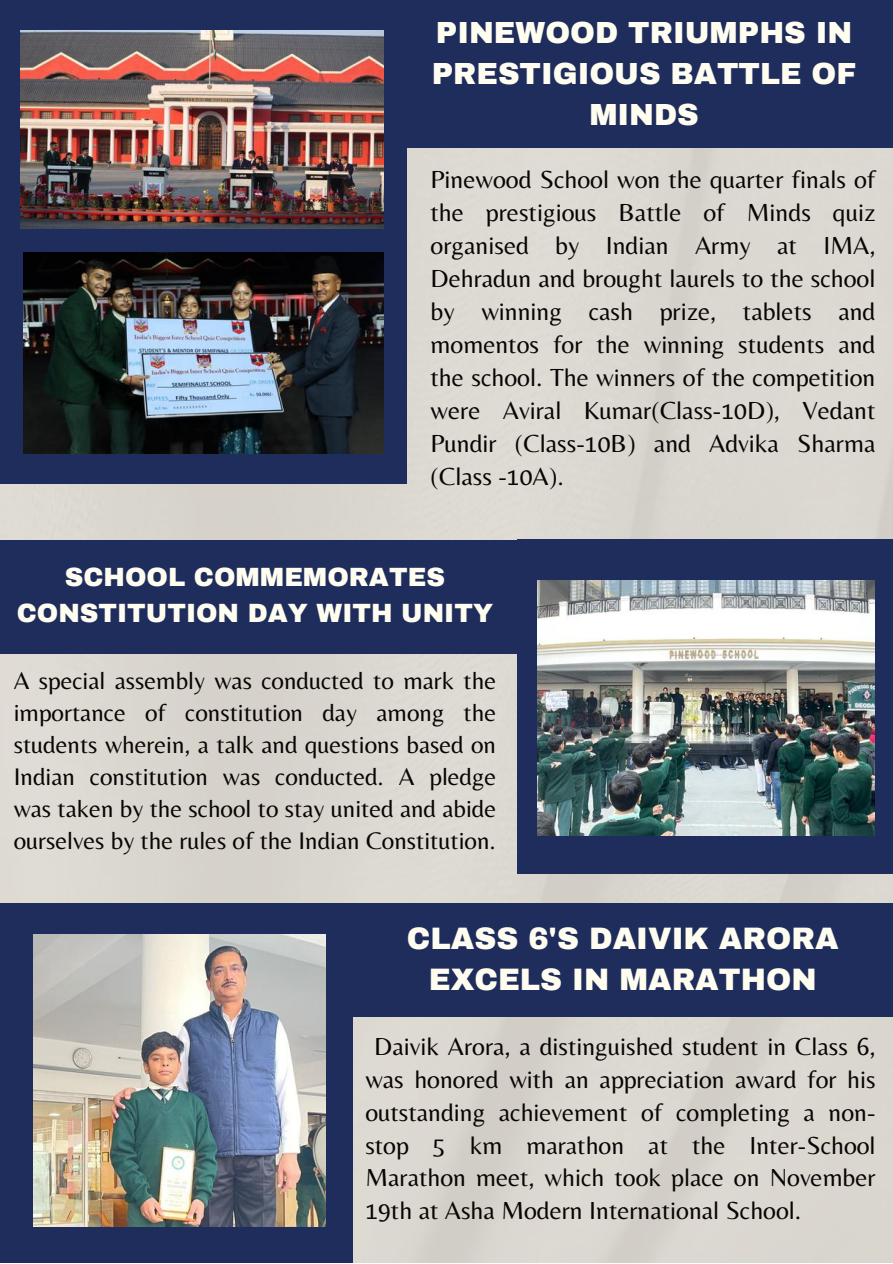
<style>
.page{position:relative;width:893px;height:1264px;background:#fff}
.page>*{position:absolute;margin:0;border:0;box-sizing:border-box;transform-origin:0 0}
.t1{font:900 30.3px/41.7px "Archivo";color:#fffdf0;text-align:center}
.t2{font:900 29.85px/41px "Archivo";color:#fffdf0;text-align:center}
.t3{font:900 25.8px/35.4px "Archivo";color:#fffdf0;text-align:center}
.t4{font:25.65px/32.8px "Belleza";color:#0a0404;text-align:justify}
.t5{font:25.05px/32px "Belleza";color:#0a0404;text-align:justify}
</style>
<div class="page">
<div style="left:0;top:148px;width:892px;height:1114px;background:#dcd8d1"></div>
<div style="left:0;top:0;width:406px;height:484px;background:#1e2d5c"></div>
<div style="left:388px;top:0;width:504px;height:148px;background:#1e2d5c"></div>
<div style="left:517px;top:539px;width:375px;height:334px;background:#1e2d5c"></div>
<div style="left:0;top:539px;width:571px;height:114px;background:#1e2d5c"></div>
<div style="left:345px;top:902px;width:547px;height:114px;background:#1e2d5c"></div>
<div style="left:0;top:902px;width:353px;height:360px;background:#1e2d5c"></div>
<img style="left:34px;top:934px;width:291px;height:292px">
<img style="left:23px;top:252px;width:360px;height:201px">
<img style="left:21px;top:31px;width:362px;height:198px">
<img style="left:537px;top:580px;width:337px;height:255px">
<p class="t2" style="left:431px;top:12px;width:426px">PINEWOOD TRIUMPHS IN<br>PRESTIGIOUS BATTLE OF<br>MINDS</p>
<p class="t4" style="left:430px;top:163px;width:446px">Pinewood School won the quarter finals of the prestigious Battle of Minds quiz organised by Indian Army at IMA, Dehradun and brought laurels to the school by winning cash prize, tablets and momentos for the winning students and the school. The winners of the competition were Aviral Kumar(Class-10D), Vedant Pundir (Class-10B) and Advika Sharma (Class -10A).</p>
<p class="t3" style="left:17px;top:560px;width:477px">SCHOOL COMMEMORATES<br>CONSTITUTION DAY WITH UNITY</p>
<p class="t5" style="left:14px;top:664px;width:484px">A special assembly was conducted to mark the importance of constitution day among the students wherein, a talk and questions based on Indian constitution was conducted. A pledge was taken by the school to stay united and abide ourselves by the rules of the Indian Constitution.</p>
<p class="t1" style="left:407px;top:917px;width:433px">CLASS 6'S DAIVIK ARORA<br>EXCELS IN MARATHON</p>
<p class="t4" style="left:365px;top:1029px;width:512px;text-indent:9px">Daivik Arora, a distinguished student in Class 6, was honored with an appreciation award for his outstanding achievement of completing a non&shy;stop 5 km marathon at the Inter-School Marathon meet, which took place on November 19th at Asha Modern International School.</p>
</div>
